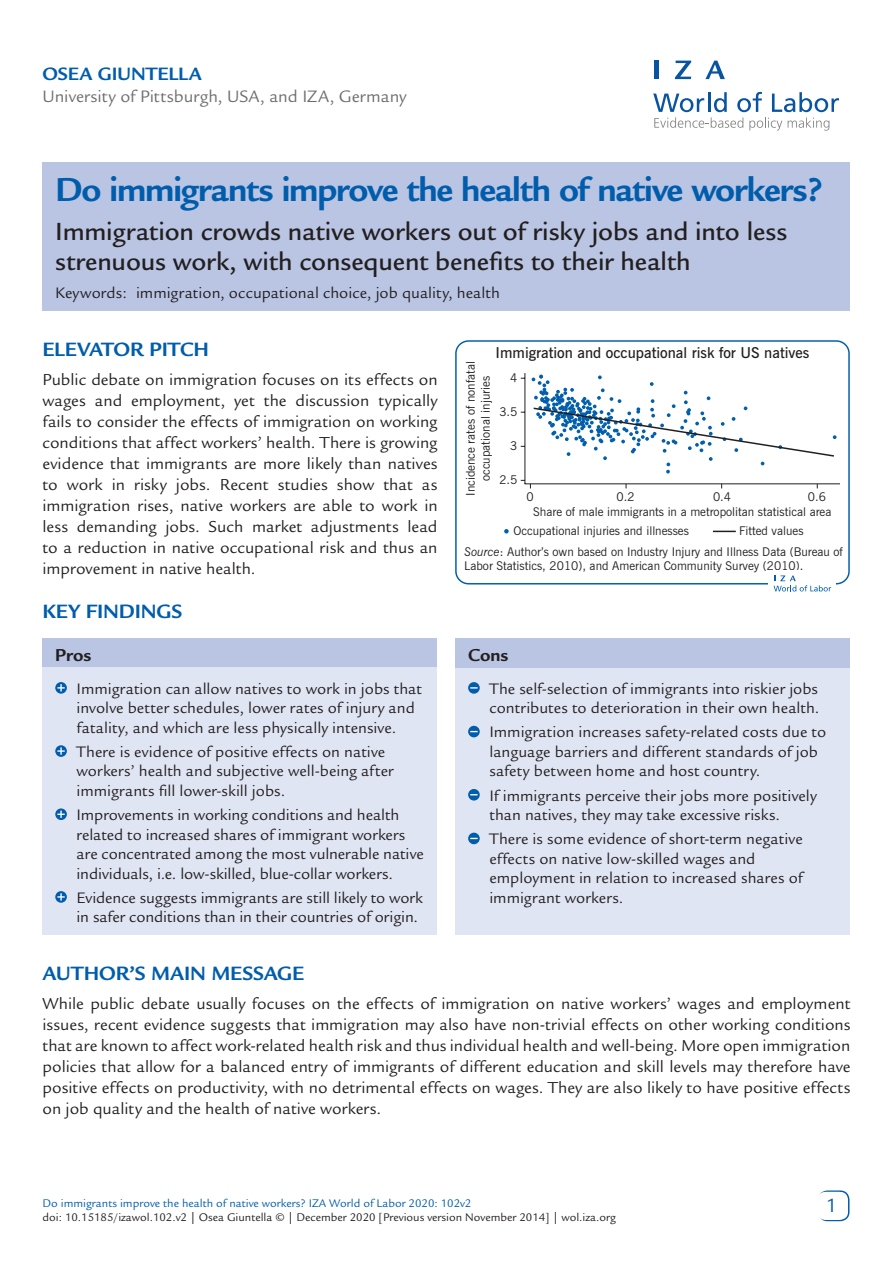
<style>
.page{position:relative;width:893px;height:1263px;background:#fff}
.page>*{position:absolute;margin:0;border:0;box-sizing:border-box;transform-origin:0 0}
.Cover__Title{font:700 36px "Legacy Sans";letter-spacing:-.03em;color:#015dab}
.Cover__Subtitle{font:500 27px/30px "Legacy Sans";letter-spacing:-.005em;color:#231f20}
.Main__A_Level_Headin{font:700 21px "Legacy Sans";letter-spacing:-.01em;color:#015dab}
.t1{font:21px "Legacy Sans";color:#015dab}
.Cover__AuthorName{font:700 19.5px "Legacy Sans";letter-spacing:-.005em;color:#015dab}
.Cover__Pro_Con_Heade{font:700 18.75px "Legacy Sans";letter-spacing:-.005em;color:#231f20}
.Cover__Affiliation{font:18px "Legacy Sans";color:#6c6d70}
.Main__Bodytext{font:17.25px/21px "Legacy Sans";color:#231f20;text-align:justify}
.Cover__Pro_Con_Bulle{font:16.5px/19.5px "Legacy Sans";color:#231f20}
.Keywords{font:16.5px "Legacy Sans";color:#231f20}
.t2{font:600 15px "News Gothic BT";color:#231f20}
.t3{font:12px/14.4px "News Gothic BT";color:#231f20}
.t4{font:12px/14.5px "Legacy Sans";color:#231f20}
.s1{font-style:italic}
.s2{color:#015dab}
.s3{font-family:"Legacy Sans Std"}
</style>
<div class="page">
<div style="left:43px;top:162px;width:807px;height:149px;background:#b9c5e3"></div>
<div style="left:818px;top:1190px;width:31px;height:31px;border:2px solid #015dab;border-radius:9px"></div>
<div style="left:817px;top:1192px;width:30px;height:28px;background:#fff;border-radius:9px"></div>
<svg style="left:653px;top:92px;width:186px;height:39px"></svg>
<hr style="left:654px;top:61px;width:4px;height:18px;background:#0854a0">
<svg style="left:675px;top:61px;width:16px;height:18px"></svg>
<svg style="left:705px;top:61px;width:20px;height:18px"></svg>
<div style="left:455px;top:639px;width:395px;height:295px;background:#e0e5f3"></div>
<div style="left:455px;top:639px;width:395px;height:29px;background:#b9c5e3"></div>
<svg style="left:468px;top:682px;width:12px;height:12px"></svg>
<svg style="left:468px;top:726px;width:12px;height:11px"></svg>
<svg style="left:468px;top:789px;width:12px;height:11px"></svg>
<svg style="left:468px;top:833px;width:12px;height:11px"></svg>
<div style="left:43px;top:639px;width:394px;height:295px;background:#e0e5f3"></div>
<div style="left:43px;top:639px;width:394px;height:28px;background:#b9c5e3"></div>
<svg style="left:55px;top:682px;width:12px;height:12px"></svg>
<svg style="left:57px;top:684px;width:8px;height:7px"></svg>
<svg style="left:55px;top:745px;width:12px;height:12px"></svg>
<svg style="left:57px;top:747px;width:8px;height:8px"></svg>
<svg style="left:55px;top:808px;width:12px;height:12px"></svg>
<svg style="left:57px;top:810px;width:8px;height:8px"></svg>
<svg style="left:55px;top:891px;width:12px;height:12px"></svg>
<svg style="left:57px;top:893px;width:8px;height:7px"></svg>
<div style="left:455px;top:340px;width:395px;height:244px;border:1px solid #015fab;border-radius:13px"></div>
<hr style="left:525px;top:373px;width:1px;height:111px;background:#231f20">
<hr style="left:525px;top:483px;width:315px;height:1px;background:#231f20">
<svg style="left:504px;top:529px;width:5px;height:4px"></svg>
<svg style="left:521px;top:375px;width:315px;height:158px"></svg>
<div style="left:769px;top:570px;width:67px;height:27px;background:#fff"></div>
<svg style="left:774px;top:575px;width:57px;height:16px"></svg>
<p class="Cover__AuthorName" style="left:43px;top:63px;width:161px">OSEA GIUNTELLA</p>
<p class="Cover__Affiliation" style="left:43px;top:86px;width:366px">University of Pittsburgh, USA, and IZA, Germany</p>
<p class="Cover__Title" style="left:55px;top:169px;width:769px">Do immigrants improve the health of native workers?</p>
<p class="Cover__Subtitle" style="left:55px;top:216px;width:734px">Immigration crowds native workers out of risky jobs and into less strenuous work, with consequent benefits to their health</p>
<p class="Keywords" style="left:55px;top:283px;width:446px">Keywords: immigration, occupational choice, job quality, health</p>
<p class="Main__A_Level_Headin" style="left:42px;top:337px;width:168px">ELEVATOR PITCH</p>
<p class="Main__Bodytext" style="left:42px;top:369px;width:397px">Public debate on immigration focuses on its effects on wages and employment, yet the discussion typically fails to consider the effects of immigration on working conditions that affect workers’ health. There is growing evidence that immigrants are more likely than natives to work in risky jobs. Recent studies show that as immigration rises, native workers are able to work in less demanding jobs. Such market adjustments lead to a reduction in native occupational risk and thus an improvement in native health.</p>
<p class="Main__A_Level_Headin" style="left:42px;top:599px;width:141px">KEY FINDINGS</p>
<p class="Cover__Pro_Con_Heade" style="left:55px;top:644px;width:38px">Pros</p>
<p class="Cover__Pro_Con_Bulle" style="left:77px;top:679px;width:347px">Immigration can allow natives to work in jobs that involve better schedules, lower rates of injury and fatality, and which are less physically intensive.</p>
<p class="Cover__Pro_Con_Bulle" style="left:77px;top:742px;width:319px">There is evidence of positive effects on native workers’ health and subjective well-being after immigrants fill lower-skill jobs.</p>
<p class="Cover__Pro_Con_Bulle" style="left:77px;top:805px;width:349px">Improvements in working conditions and health related to increased shares of immigrant workers are concentrated among the most vulnerable native individuals, i.e. low-skilled, blue-collar workers.</p>
<p class="Cover__Pro_Con_Bulle" style="left:77px;top:888px;width:348px">Evidence suggests immigrants are still likely to work in safer conditions than in their countries of origin.</p>
<p class="t2" style="left:496px;top:344px;width:315px">Immigration and occupational risk for US natives</p>
<p class="t3" style="left:463px;top:496px;width:136px;line-height:15px;text-align:center;rotate:-90deg">Incidence rates of nonfatal occupational injuries</p>
<p class="t3" style="left:510px;top:371px;width:9px">4</p>
<p class="t3" style="left:499px;top:405px;width:20px">3.5</p>
<p class="t3" style="left:510px;top:439px;width:9px">3</p>
<p class="t3" style="left:499px;top:473px;width:20px">2.5</p>
<p class="t3" style="left:533px;top:490px;width:300px;text-indent:275px">0.6<br>Share of male immigrants in a metropolitan statistical area</p>
<p class="t3" style="left:513px;top:523px;width:177px">Occupational injuries and illnesses</p>
<p class="t3" style="left:739px;top:523px;width:66px">Fitted values</p>
<p class="t3" style="left:526px;top:490px;width:9px">0</p>
<p class="t3" style="left:617px;top:490px;width:20px">0.2</p>
<p class="t3" style="left:713px;top:490px;width:20px">0.4</p>
<p class="t3" style="left:464px;top:544px;width:380px"><span class="s1">Source</span>: Author’s own based on Industry Injury and Illness Data (Bureau of<br>Labor Statistics, 2010), and American Community Survey (2010).</p>
<p class="Cover__Pro_Con_Heade" style="left:468px;top:644px;width:42px">Cons</p>
<p class="Cover__Pro_Con_Bulle" style="left:489px;top:679px;width:332px">The self-selection of immigrants into riskier jobs contributes to deterioration in their own health.</p>
<p class="Cover__Pro_Con_Bulle" style="left:489px;top:723px;width:338px">Immigration increases safety-related costs due to language barriers and different standards of job safety between home and host country.</p>
<p class="Cover__Pro_Con_Bulle" style="left:489px;top:786px;width:329px">If immigrants perceive their jobs more positively than natives, they may take excessive risks.</p>
<p class="Cover__Pro_Con_Bulle" style="left:489px;top:829px;width:315px">There is some evidence of short-term negative effects on native low-skilled wages and employment in relation to increased shares of immigrant workers.</p>
<p class="Main__A_Level_Headin" style="left:43px;top:961px;width:263px">AUTHOR’S MAIN MESSAGE</p>
<p class="Main__Bodytext" style="left:43px;top:993px;width:809px">While public debate usually focuses on the effects of immigration on native workers’ wages and employment issues, recent evidence suggests that immigration may also have non-trivial effects on other working conditions that are known to affect work-related health risk and thus individual health and well-being. More open immigration policies that allow for a balanced entry of immigrants of different education and skill levels may therefore have positive effects on productivity, with no detrimental effects on wages. They are also likely to have positive effects on job quality and the health of native workers.</p>
<p class="t4" style="left:43px;top:1196px;width:575px"><span class="s2">Do immigrants improve the health of native workers? IZA World of Labor 2020: 102v2<br></span>doi: 10.15185/izawol.102.v2 | Osea Giuntella © | <span class="s3">December</span> 2020 [Previous version November 2014] | wol.iza.org</p>
<p class="t1" style="left:828px;top:1194px;width:13px">1</p>
</div>
